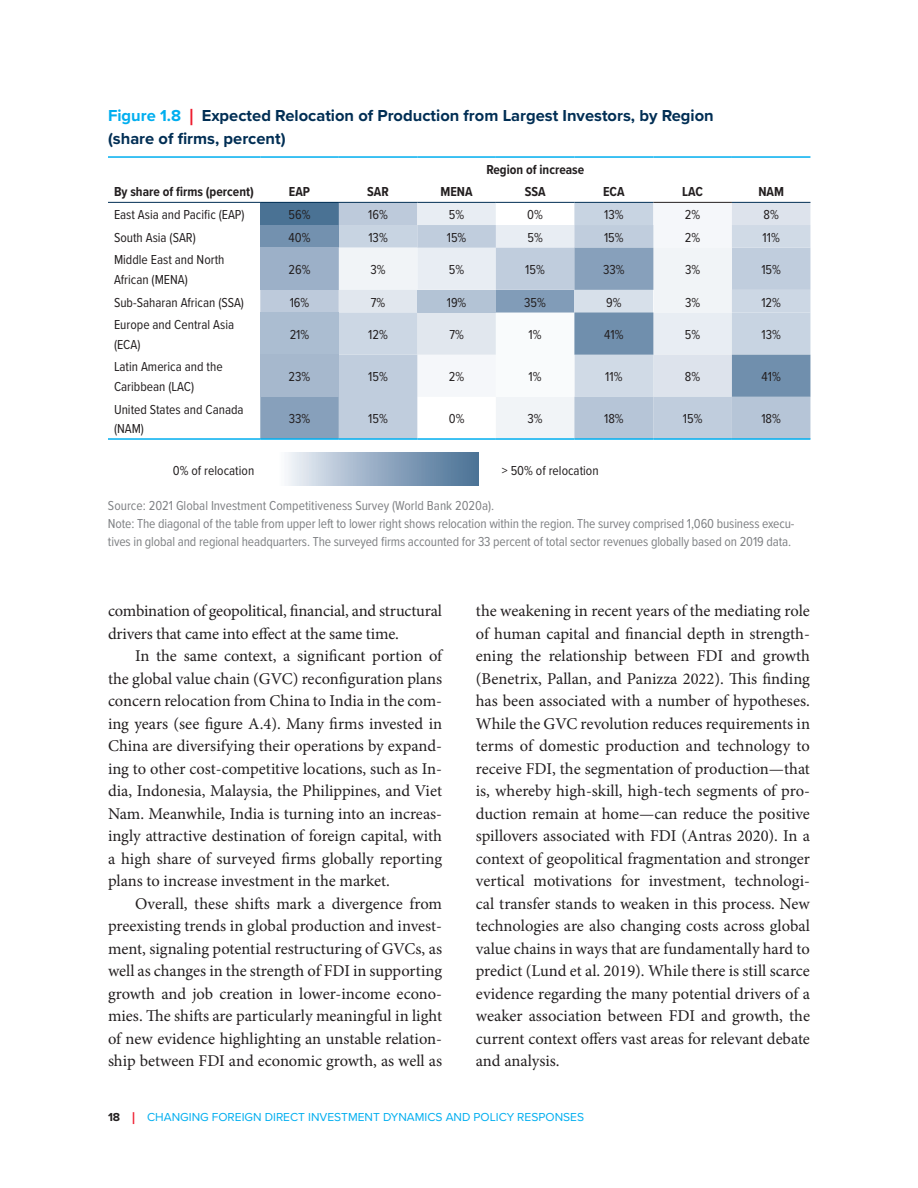
<style>
.page{position:relative;width:918px;height:1188px;background:#fff}
.page>*{position:absolute;margin:0;border:0;box-sizing:border-box;transform-origin:0 0}
.Body_indent{font:16.5px/22.5px "Minion Pro";letter-spacing:-.005em;color:#231f20;text-align:justify}
.Box_Figure_Table_Tit{font:700 16.5px/22.5px "Proxima Nova";color:#002e54}
.Table_Cell{font:13.5px/19.5px "Proxima Nova Cond";color:#231f20}
.Source{font:13.5px/18px "Proxima Nova Cond";letter-spacing:-.01em;color:#808285}
.Table_Cell-2{font:700 13.5px "Proxima Nova Cond";color:#231f20}
.t1{font:12px "Proxima Nova";color:#00aeef}
.s1{color:#00aeef}
.s2{font-family:"Andes";color:#ee1b2d}
.s3{font-weight:700;color:#231f20}
.s4{font-family:"Andes";font-weight:700;color:#ee1b2d}
</style>
<div class="page">
<svg style="left:260px;top:203px;width:550px;height:235px"></svg>
<hr style="left:108px;top:156px;width:152px;height:2px;background:#00aeef">
<hr style="left:260px;top:156px;width:79px;height:2px;background:#00aeef">
<hr style="left:339px;top:156px;width:78px;height:2px;background:#00aeef">
<hr style="left:417px;top:156px;width:79px;height:2px;background:#00aeef">
<hr style="left:496px;top:156px;width:78px;height:2px;background:#00aeef">
<hr style="left:574px;top:156px;width:79px;height:2px;background:#00aeef">
<hr style="left:653px;top:156px;width:79px;height:2px;background:#00aeef">
<hr style="left:732px;top:156px;width:78px;height:2px;background:#00aeef">
<hr style="left:108px;top:438px;width:152px;height:2px;background:#00aeef">
<hr style="left:260px;top:438px;width:79px;height:2px;background:#00aeef">
<hr style="left:339px;top:438px;width:78px;height:2px;background:#00aeef">
<hr style="left:417px;top:438px;width:79px;height:2px;background:#00aeef">
<hr style="left:496px;top:438px;width:78px;height:2px;background:#00aeef">
<hr style="left:574px;top:438px;width:79px;height:2px;background:#00aeef">
<hr style="left:732px;top:438px;width:78px;height:2px;background:#00aeef">
<hr style="left:108px;top:202px;width:152px;height:1px;background:#002e54">
<hr style="left:260px;top:202px;width:79px;height:1px;background:#002e54">
<hr style="left:339px;top:202px;width:78px;height:1px;background:#002e54">
<hr style="left:417px;top:202px;width:79px;height:1px;background:#002e54">
<hr style="left:496px;top:202px;width:78px;height:1px;background:#002e54">
<hr style="left:574px;top:202px;width:79px;height:1px;background:#002e54">
<hr style="left:732px;top:202px;width:78px;height:1px;background:#002e54">
<hr style="left:653px;top:438px;width:79px;height:2px;background:#00aeef">
<hr style="left:653px;top:202px;width:79px;height:1px;background:#231f20">
<div style="left:278px;top:453px;width:200px;height:33px;background:linear-gradient(to right,#f3f5fa,#456d93)"></div>
<p class="Box_Figure_Table_Tit" style="left:108px;top:104px;width:607px"><span class="s1">Figure 1.8</span> <span class="s2">|</span> Expected Relocation of Production from Largest Investors, by Region (share of firms, percent)</p>
<p class="Table_Cell-2" style="left:114px;top:182px;width:141px">By share of firms (percent)</p>
<p class="Table_Cell-2" style="left:486px;top:159px;width:99px">Region of increase</p>
<p class="Table_Cell-2" style="left:289px;top:182px;width:23px">EAP</p>
<p class="Table_Cell-2" style="left:367px;top:182px;width:23px">SAR</p>
<p class="Table_Cell-2" style="left:441px;top:182px;width:34px">MENA</p>
<p class="Table_Cell-2" style="left:525px;top:182px;width:22px">SSA</p>
<p class="Table_Cell-2" style="left:603px;top:182px;width:23px">ECA</p>
<p class="Table_Cell-2" style="left:682px;top:182px;width:22px">LAC</p>
<p class="Table_Cell-2" style="left:758px;top:182px;width:27px">NAM</p>
<p class="Table_Cell" style="left:114px;top:204px;width:132px">East Asia and Pacific (EAP)</p>
<p class="Table_Cell" style="left:289px;top:204px;width:24px">56%</p>
<p class="Table_Cell" style="left:368px;top:204px;width:21px">16%</p>
<p class="Table_Cell" style="left:449px;top:204px;width:17px">5%</p>
<p class="Table_Cell" style="left:527px;top:204px;width:17px">0%</p>
<p class="Table_Cell" style="left:604px;top:204px;width:21px">13%</p>
<p class="Table_Cell" style="left:685px;top:204px;width:17px">2%</p>
<p class="Table_Cell" style="left:764px;top:204px;width:17px">8%</p>
<p class="Table_Cell" style="left:114px;top:227px;width:83px">South Asia (SAR)</p>
<p class="Table_Cell" style="left:289px;top:227px;width:23px">40%</p>
<p class="Table_Cell" style="left:368px;top:227px;width:21px">13%</p>
<p class="Table_Cell" style="left:447px;top:227px;width:21px">15%</p>
<p class="Table_Cell" style="left:527px;top:227px;width:17px">5%</p>
<p class="Table_Cell" style="left:604px;top:227px;width:21px">15%</p>
<p class="Table_Cell" style="left:685px;top:227px;width:17px">2%</p>
<p class="Table_Cell" style="left:763px;top:227px;width:19px">11%</p>
<p class="Table_Cell" style="left:114px;top:250px;width:112px">Middle East and North<br>African (MENA)</p>
<p class="Table_Cell" style="left:289px;top:259px;width:24px">26%</p>
<p class="Table_Cell" style="left:370px;top:259px;width:17px">3%</p>
<p class="Table_Cell" style="left:449px;top:259px;width:17px">5%</p>
<p class="Table_Cell" style="left:525px;top:259px;width:21px">15%</p>
<p class="Table_Cell" style="left:603px;top:259px;width:23px">33%</p>
<p class="Table_Cell" style="left:685px;top:259px;width:17px">3%</p>
<p class="Table_Cell" style="left:761px;top:259px;width:21px">15%</p>
<p class="Table_Cell" style="left:114px;top:292px;width:132px">Sub-Saharan African (SSA)</p>
<p class="Table_Cell" style="left:290px;top:292px;width:21px">16%</p>
<p class="Table_Cell" style="left:371px;top:292px;width:16px">7%</p>
<p class="Table_Cell" style="left:447px;top:292px;width:21px">19%</p>
<p class="Table_Cell" style="left:524px;top:292px;width:23px">35%</p>
<p class="Table_Cell" style="left:606px;top:292px;width:17px">9%</p>
<p class="Table_Cell" style="left:685px;top:292px;width:17px">3%</p>
<p class="Table_Cell" style="left:761px;top:292px;width:21px">12%</p>
<p class="Table_Cell" style="left:114px;top:314px;width:122px">Europe and Central Asia (ECA)</p>
<p class="Table_Cell" style="left:290px;top:324px;width:21px">21%</p>
<p class="Table_Cell" style="left:368px;top:324px;width:21px">12%</p>
<p class="Table_Cell" style="left:449px;top:324px;width:16px">7%</p>
<p class="Table_Cell" style="left:529px;top:324px;width:15px">1%</p>
<p class="Table_Cell" style="left:604px;top:324px;width:21px">41%</p>
<p class="Table_Cell" style="left:685px;top:324px;width:17px">5%</p>
<p class="Table_Cell" style="left:761px;top:324px;width:21px">13%</p>
<p class="Table_Cell" style="left:114px;top:357px;width:110px">Latin America and the<br>Caribbean (LAC)</p>
<p class="Table_Cell" style="left:289px;top:366px;width:23px">23%</p>
<p class="Table_Cell" style="left:368px;top:366px;width:21px">15%</p>
<p class="Table_Cell" style="left:449px;top:366px;width:17px">2%</p>
<p class="Table_Cell" style="left:529px;top:366px;width:15px">1%</p>
<p class="Table_Cell" style="left:605px;top:366px;width:19px">11%</p>
<p class="Table_Cell" style="left:685px;top:366px;width:17px">8%</p>
<p class="Table_Cell" style="left:762px;top:366px;width:21px">41%</p>
<p class="Table_Cell" style="left:114px;top:399px;width:131px">United States and Canada (NAM)</p>
<p class="Table_Cell" style="left:289px;top:408px;width:23px">33%</p>
<p class="Table_Cell" style="left:368px;top:408px;width:21px">15%</p>
<p class="Table_Cell" style="left:449px;top:408px;width:17px">0%</p>
<p class="Table_Cell" style="left:528px;top:408px;width:17px">3%</p>
<p class="Table_Cell" style="left:604px;top:408px;width:21px">18%</p>
<p class="Table_Cell" style="left:683px;top:408px;width:21px">15%</p>
<p class="Table_Cell" style="left:761px;top:408px;width:21px">18%</p>
<p class="Table_Cell" style="left:173px;top:460px;width:83px">0% of relocation</p>
<p class="Table_Cell" style="left:502px;top:460px;width:98px">&gt; 50% of relocation</p>
<p class="Source" style="left:108px;top:496px;width:388px">Source: 2021 Global Investment Competitiveness Survey (World Bank 2020a).</p>
<p class="Source" style="left:108px;top:514px;width:688px">Note: The diagonal of the table from upper left to lower right shows relocation within the region. The survey comprised 1,060 business execu&shy;tives in global and regional headquarters. The surveyed firms accounted for 33 percent of total sector revenues globally based on 2019 data.</p>
<p class="Body_indent" style="left:108px;top:600px;width:336px">combination of geopolitical, financial, and structural drivers that came into effect at the same time.</p>
<p class="Body_indent" style="left:108px;top:645px;width:336px;text-indent:27px">In the same context, a significant portion of the global value chain (GVC) reconfiguration plans concern relocation from China to India in the com&shy;ing years (see figure A.4). Many firms invested in China are diversifying their operations by expand&shy;ing to other cost-competitive locations, such as In&shy;dia, Indonesia, Malaysia, the Philippines, and Viet Nam. Meanwhile, India is turning into an increas&shy;ingly attractive destination of foreign capital, with a high share of surveyed firms globally reporting plans to increase investment in the market.</p>
<p class="Body_indent" style="left:108px;top:893px;width:336px;text-indent:27px">Overall, these shifts mark a divergence from preexisting trends in global production and invest&shy;ment, signaling potential restructuring of GVCs, as well as changes in the strength of FDI in supporting growth and job creation in lower-income econo&shy;mies. The shifts are particularly meaningful in light of new evidence highlighting an unstable relation&shy;ship between FDI and economic growth, as well as</p>
<p class="Body_indent" style="left:476px;top:600px;width:336px">the weakening in recent years of the mediating role of human capital and financial depth in strength&shy;ening the relationship between FDI and growth (Benetrix, Pallan, and Panizza 2022). This finding has been associated with a number of hypotheses.<br>While the GVC revolution reduces requirements in terms of domestic production and technology to receive FDI, the segmentation of production—that is, whereby high-skill, high-tech segments of pro&shy;duction remain at home—can reduce the positive spillovers associated with FDI (Antras 2020). In a context of geopolitical fragmentation and stronger vertical motivations for investment, technologi&shy;cal transfer stands to weaken in this process. New technologies are also changing costs across global value chains in ways that are fundamentally hard to predict (Lund et al. 2019). While there is still scarce evidence regarding the many potential drivers of a weaker association between FDI and growth, the current context offers vast areas for relevant debate and analysis.</p>
<p class="t1" style="left:108px;top:1108px;width:258px"><span class="s3">18</span> <span class="s4">|</span> CHANGING FOREIGN DIRECT INVESTMENT</p>
<p class="t1" style="left:383px;top:1108px;width:171px">DYNAMICS AN D POLICY RES PONSES</p>
</div>
